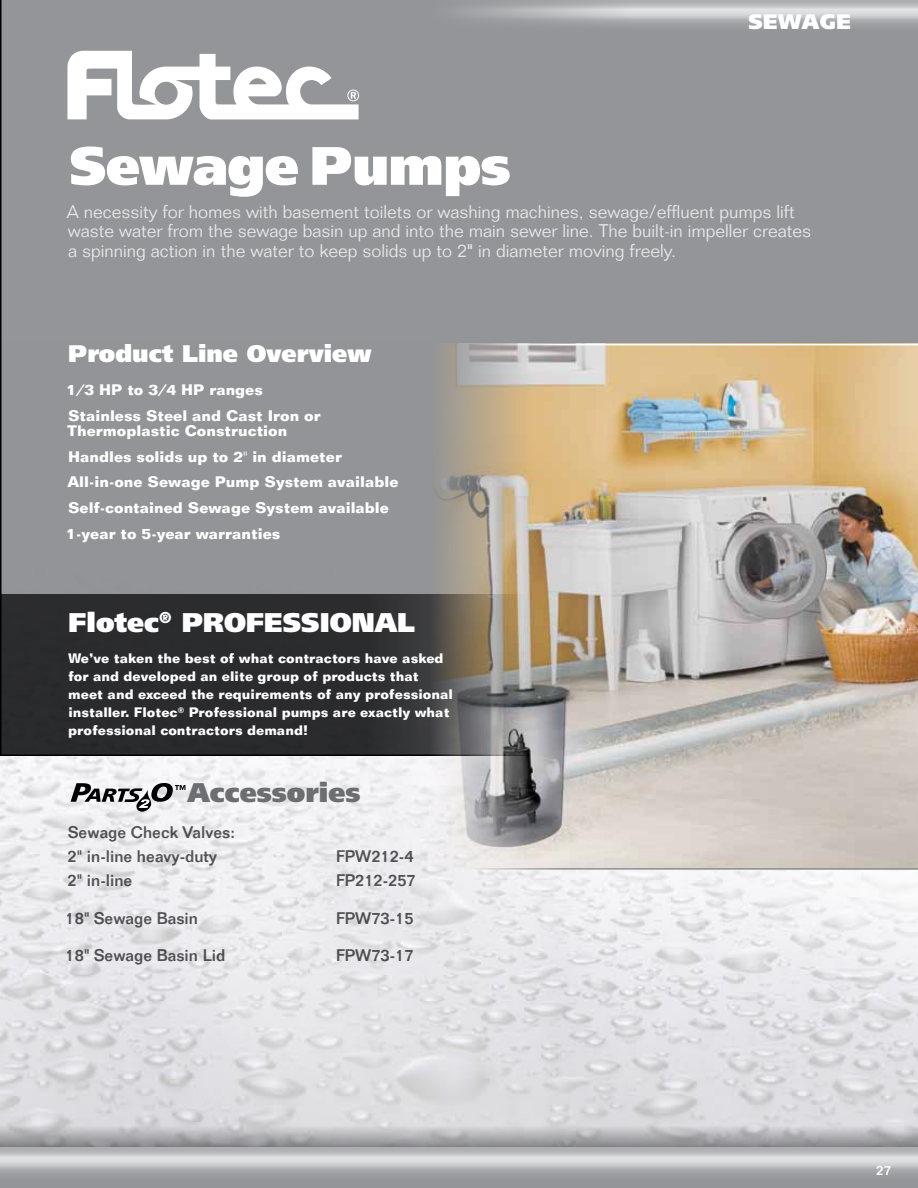
<style>
.page{position:relative;width:918px;height:1188px;background:#fff}
.page>*{position:absolute;margin:0;border:0;box-sizing:border-box;transform-origin:0 0}
.t1{font:900 54px "Frutiger";letter-spacing:-.01em;color:#fff}
.t2{font:900 27px "Frutiger";color:#fff}
.t3{font:900 27px "Frutiger";color:#6d6e71}
.t4{font:900 24px "Frutiger";color:#fff}
.t5{font:900 21px "Frutiger";letter-spacing:.02em;color:#fff}
.t6{font:300 18px/19.5px "Folio LT";color:#e6e7e8}
.t7{font:500 16.5px/24px "Folio LT";color:#58595b}
.t8{font:700 15px/25.8px "Folio BT";color:#fff}
.t9{font:700 13.5px/18px "Folio BT";color:#fff}
.t10{font:500 13.5px "Folio LT";color:#fff}
.s1{font-weight:500}
.s2{font-family:"Serifa BT";font-weight:400}
</style>
<div class="page">
<img style="left:0;top:756px;width:918px;height:369px">
<svg style="left:0;top:1125px;width:918px;height:23px;background:#aeafb2"></svg>
<div style="left:0;top:0;width:918px;height:594px;background:#939598"></div>
<svg style="left:434px;top:0;width:484px;height:38px;background:#abacaf"></svg>
<div style="left:0;top:594px;width:724px;height:162px;background:#2b2c2e"></div>
<svg style="left:0;top:1148px;width:918px;height:40px;background:#b1b3b5"></svg>
<svg style="left:71px;top:783px;width:114px;height:29px"></svg>
<img style="left:429px;top:344px;width:489px;height:526px">
<hr style="left:469px;top:868px;width:449px;height:2px;background:#939598">
<img style="left:469px;top:345px;width:449px;height:1px">
<hr style="left:469px;top:344px;width:449px;height:1px;background:#fff">
<svg style="left:68px;top:51px;width:291px;height:68px"></svg>
<p class="t5" style="left:749px;top:9px;width:104px">SEWAGE</p>
<h1 class="t1" style="left:69px;top:133px;width:443px">Sewage Pumps</h1>
<p class="t6" style="left:67px;top:202px;width:746px">A necessity for homes with basement toilets or washing machines, sewage/effluent pumps lift waste water from the sewage basin up and into the main sewer line. The built-in impeller creates a spinning action in the water to keep solids up to 2<span class="s1">"</span> in diameter moving freely.</p>
<h3 class="t4" style="left:68px;top:339px;width:305px">Product Line Overview</h3>
<p class="t8" style="left:66px;top:377px;width:256px">1/3 HP to 3/4 HP ranges<br>Stainless Steel and Cast Iron or</p>
<p class="t8" style="left:66px;top:417px;width:334px">Thermoplastic Construction<br>Handles solids up to 2<span class="s2">"</span> in diameter All-in-one Sewage Pump System available Self-contained Sewage System available 1-year to 5-year warranties</p>
<h2 class="t2" style="left:69px;top:606px;width:348px">Flotec<sup>®</sup> PROFESSIONAL</h2>
<p class="t9" style="left:68px;top:649px;width:386px">We’ve taken the best of what contractors have asked for and developed an elite group of products that meet and exceed the requirements of any professional installer. Flotec<sup>®</sup> Professional pumps are exactly what professional contractors demand!</p>
<h2 class="t3" style="left:187px;top:777px;width:175px">Accessories</h2>
<p class="t7" style="left:68px;top:820px;width:169px">Sewage Check Valves:<br>2" in-line heavy-duty</p>
<p class="t7" style="left:336px;top:844px;width:79px">FPW212-4</p>
<p class="t7" style="left:68px;top:868px;width:66px">2" in-line</p>
<p class="t7" style="left:336px;top:868px;width:81px">FP212-257</p>
<p class="t7" style="left:66px;top:906px;width:134px">18" Sewage Basin</p>
<p class="t7" style="left:336px;top:906px;width:79px">FPW73-15</p>
<p class="t7" style="left:66px;top:943px;width:161px">18" Sewage Basin Lid</p>
<p class="t7" style="left:336px;top:943px;width:79px">FPW73-17</p>
<p class="t10" style="left:876px;top:1162px;width:17px">27</p>
</div>
